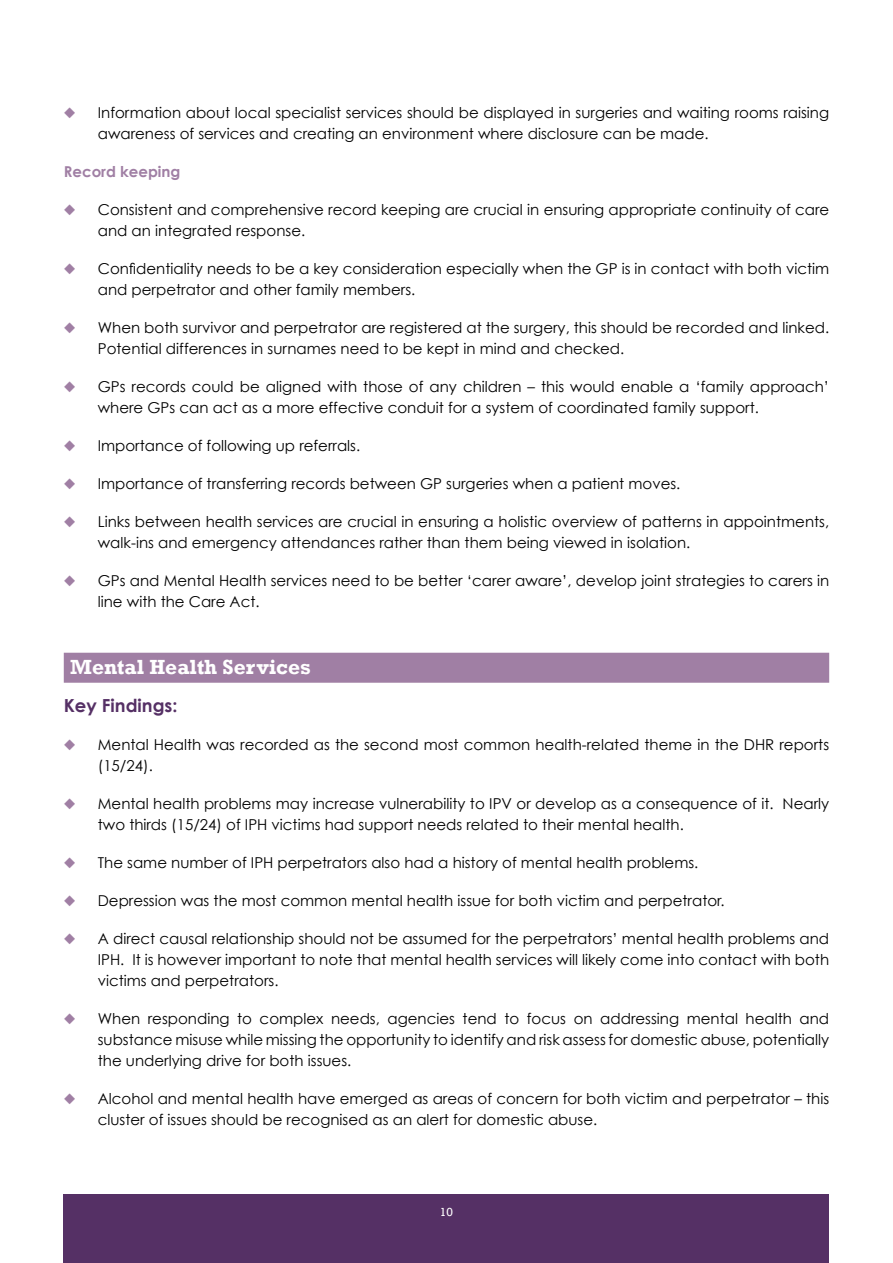
<style>
.page{position:relative;width:893px;height:1263px;background:#fff}
.page>*{position:absolute;margin:0;border:0;box-sizing:border-box;transform-origin:0 0}
.t1{font:700 21px "Rockwell";color:#fff}
.t2{font:700 18px "Century Gothic";color:#553065}
.t3{font:15px/21px "Century Gothic";color:#000}
.t4{font:700 15px "Century Gothic";color:#a07fa4}
.t5{font:12px "Rockwell";color:#fff}
.s1{color:#a07fa4}
</style>
<div class="page">
<div style="left:64px;top:1195px;width:765px;height:68px;background:#553065"></div>
<div style="left:64px;top:653px;width:765px;height:30px;background:#a07fa4"></div>
<p class="t3" style="left:98px;top:101px;width:733px;text-indent:-34px"><span class="s1">◆</span> Information about local specialist services should be displayed in surgeries and waiting rooms raising awareness of services and creating an environment where disclosure can be made.</p>
<p class="t4" style="left:64px;top:162px;width:118px">Record keeping</p>
<p class="t3" style="left:98px;top:198px;width:733px;text-indent:-34px"><span class="s1">◆</span> Consistent and comprehensive record keeping are crucial in ensuring appropriate continuity of care and an integrated response.</p>
<p class="t3" style="left:98px;top:257px;width:733px;text-indent:-34px"><span class="s1">◆</span> Confidentiality needs to be a key consideration especially when the GP is in contact with both victim and perpetrator and other family members.</p>
<p class="t3" style="left:98px;top:316px;width:733px;text-indent:-34px"><span class="s1">◆</span> When both survivor and perpetrator are registered at the surgery, this should be recorded and linked.<br>Potential differences in surnames need to be kept in mind and checked.</p>
<p class="t3" style="left:98px;top:375px;width:733px;text-indent:-34px"><span class="s1">◆</span> GPs records could be aligned with those of any children – this would enable a ‘family approach’ where GPs can act as a more effective conduit for a system of coordinated family support.</p>
<p class="t3" style="left:64px;top:434px;width:298px"><span class="s1">◆</span> Importance of following up referrals.</p>
<p class="t3" style="left:64px;top:472px;width:618px"><span class="s1">◆</span> Importance of transferring records between GP surgeries when a patient moves.</p>
<p class="t3" style="left:98px;top:510px;width:733px;text-indent:-34px"><span class="s1">◆</span> Links between health services are crucial in ensuring a holistic overview of patterns in appointments, walk-ins and emergency attendances rather than them being viewed in isolation.</p>
<p class="t3" style="left:98px;top:570px;width:733px;text-indent:-34px"><span class="s1">◆</span> GPs and Mental Health services need to be better ‘carer aware’, develop joint strategies to carers in line with the Care Act.</p>
<h1 class="t1" style="left:70px;top:654px;width:242px">Mental Health Services</h1>
<p class="t2" style="left:64px;top:694px;width:115px">Key Findings:</p>
<p class="t3" style="left:98px;top:734px;width:733px;text-indent:-34px"><span class="s1">◆</span> Mental Health was recorded as the second most common health-related theme in the DHR reports (15/24).</p>
<p class="t3" style="left:98px;top:793px;width:733px;text-indent:-34px"><span class="s1">◆</span> Mental health problems may increase vulnerability to IPV or develop as a consequence of it. Nearly two thirds (15/24) of IPH victims had support needs related to their mental health.</p>
<p class="t3" style="left:64px;top:852px;width:636px"><span class="s1">◆</span> The same number of IPH perpetrators also had a history of mental health problems.</p>
<p class="t3" style="left:64px;top:890px;width:662px"><span class="s1">◆</span> Depression was the most common mental health issue for both victim and perpetrator.</p>
<p class="t3" style="left:98px;top:928px;width:733px;text-align:justify;text-indent:-34px"><span class="s1">◆</span> A direct causal relationship should not be assumed for the perpetrators’ mental health problems and IPH. It is however important to note that mental health services will likely come into contact with both victims and perpetrators.</p>
<p class="t3" style="left:98px;top:1008px;width:733px;text-align:justify;text-indent:-34px"><span class="s1">◆</span> When responding to complex needs, agencies tend to focus on addressing mental health and substance misuse while missing the opportunity to identify and risk assess for domestic abuse, potentially the underlying drive for both issues.</p>
<p class="t3" style="left:98px;top:1088px;width:733px;text-indent:-34px"><span class="s1">◆</span> Alcohol and mental health have emerged as areas of concern for both victim and perpetrator – this cluster of issues should be recognised as an alert for domestic abuse.</p>
<p class="t5" style="left:440px;top:1205px;width:15px">10</p>
</div>
